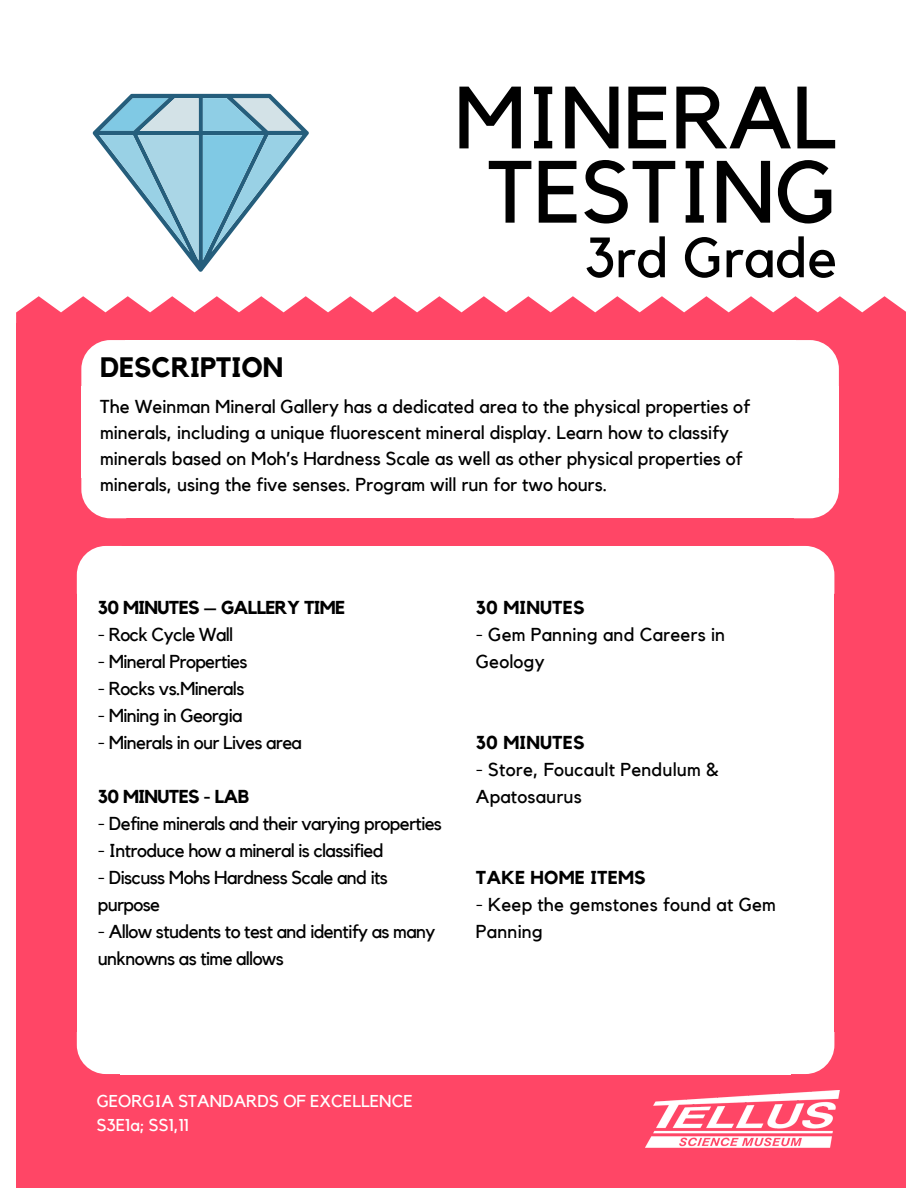
<style>
.page{position:relative;width:918px;height:1188px;background:#fff}
.page>*{position:absolute;margin:0;border:0;box-sizing:border-box;transform-origin:0 0}
.t1{font:87.15px/74.2px "Kollektif";color:#000;text-align:center}
.t2{font:55.95px "Kollektif";color:#000}
.t3{font:700 28.05px "Kollektif";color:#000}
.t4{font:18.75px/25.8px "Kollektif";color:#000}
.t5{font:18.75px/27px "Kollektif";letter-spacing:-.03em;color:#000}
.t6{font:700 18.75px "Kollektif";letter-spacing:-.03em;color:#000}
.t7{font:700 18.75px "Kollektif";letter-spacing:.01em;color:#000}
.t8{font:17.1px/23.7px "Kollektif";color:#fff}
</style>
<div class="page">
<div style="left:16px;top:1115px;width:890px;height:73px;background:#ff4666"></div>
<div style="left:16px;top:323px;width:890px;height:794px;background:#ff4666"></div>
<svg style="left:16px;top:296px;width:890px;height:27px"></svg>
<svg style="left:795px;top:340px;width:44px;height:46px"></svg>
<div style="left:794px;top:386px;width:45px;height:92px;background:#fff"></div>
<div style="left:125px;top:386px;width:670px;height:92px;background:#fff"></div>
<div style="left:125px;top:340px;width:670px;height:48px;background:#fff"></div>
<svg style="left:81px;top:340px;width:44px;height:46px"></svg>
<div style="left:81px;top:386px;width:45px;height:92px;background:#fff"></div>
<div style="left:125px;top:476px;width:670px;height:42px;background:#fff"></div>
<svg style="left:81px;top:478px;width:44px;height:40px"></svg>
<svg style="left:795px;top:478px;width:44px;height:40px"></svg>
<svg style="left:791px;top:546px;width:43px;height:46px"></svg>
<div style="left:789px;top:592px;width:45px;height:441px;background:#fff"></div>
<div style="left:120px;top:592px;width:671px;height:441px;background:#fff"></div>
<div style="left:120px;top:546px;width:671px;height:48px;background:#fff"></div>
<svg style="left:77px;top:546px;width:43px;height:46px"></svg>
<div style="left:77px;top:592px;width:45px;height:441px;background:#fff"></div>
<div style="left:120px;top:1032px;width:671px;height:42px;background:#fff"></div>
<svg style="left:77px;top:1033px;width:43px;height:41px"></svg>
<svg style="left:791px;top:1033px;width:43px;height:41px"></svg>
<img style="left:646px;top:1090px;width:194px;height:58px">
<svg style="left:93px;top:94px;width:216px;height:178px"></svg>
<h3 class="t3" style="left:100px;top:354px;width:185px">DESCRIPTION</h3>
<h1 class="t1" style="left:454px;top:84px;width:384px">MINERAL<br>TESTING</h1>
<h2 class="t2" style="left:585px;top:232px;width:254px">3rd Grade</h2>
<p class="t4" style="left:100px;top:394px;width:652px">The Weinman Mineral Gallery has a dedicated area to the physical properties of minerals, including a unique fluorescent mineral display. Learn how to classify minerals based on Moh’s Hardness Scale as well as other physical properties of minerals, using the five senses. Program will run for two hours.</p>
<p class="t6" style="left:98px;top:598px;width:249px">30 MINUTES – GALLERY TIME</p>
<p class="t5" style="left:98px;top:621px;width:137px">- Rock Cycle Wall</p>
<p class="t5" style="left:98px;top:648px;width:151px">- Mineral Properties</p>
<p class="t5" style="left:98px;top:675px;width:148px">- Rocks vs.Minerals</p>
<p class="t5" style="left:98px;top:702px;width:146px">- Mining in Georgia</p>
<p class="t5" style="left:98px;top:729px;width:206px">- Minerals in our Lives area</p>
<p class="t6" style="left:98px;top:787px;width:153px">30 MINUTES - LAB</p>
<p class="t5" style="left:98px;top:810px;width:346px">- Define minerals and their varying properties</p>
<p class="t5" style="left:98px;top:837px;width:287px">- Introduce how a mineral is classified</p>
<p class="t5" style="left:98px;top:864px;width:292px">- Discuss Mohs Hardness Scale and its purpose</p>
<p class="t5" style="left:98px;top:918px;width:339px">- Allow students to test and identify as many unknowns as time allows</p>
<p class="t7" style="left:476px;top:598px;width:110px">30 MINUTES</p>
<p class="t4" style="left:476px;top:621px;width:251px;line-height:27px">- Gem Panning and Careers in<br>Geology</p>
<p class="t7" style="left:476px;top:733px;width:110px">30 MINUTES</p>
<p class="t4" style="left:476px;top:756px;width:244px;line-height:27px">- Store, Foucault Pendulum &amp;<br>Apatosaurus</p>
<p class="t7" style="left:476px;top:868px;width:171px">TAKE HOME ITEMS</p>
<p class="t4" style="left:476px;top:891px;width:302px;line-height:27px">- Keep the gemstones found at Gem<br>Panning</p>
<p class="t8" style="left:97px;top:1090px;width:318px">GEORGIA STANDARDS OF EXCELLENCE<br>S3E1a; SS1,11</p>
</div>
